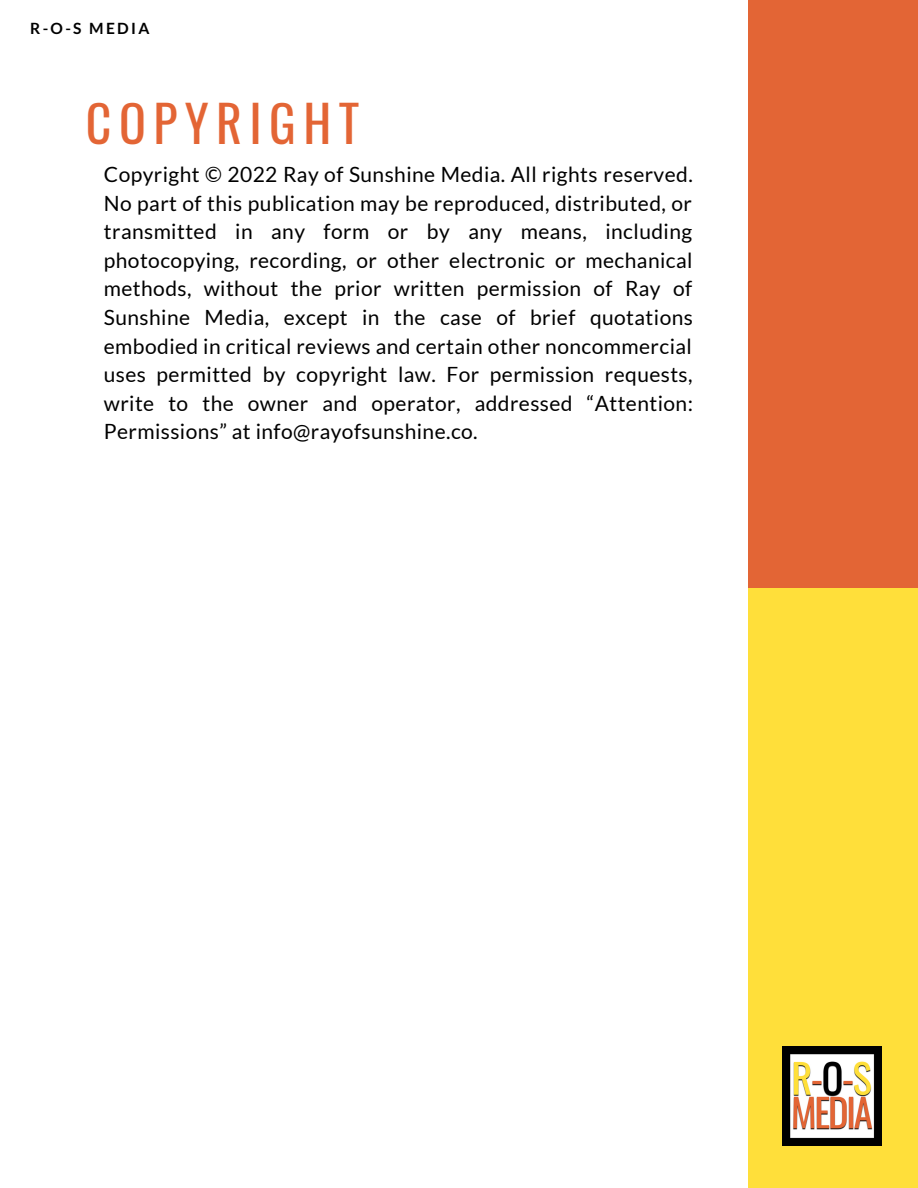
<style>
.page{position:relative;width:918px;height:1188px;background:#fff}
.page>*{position:absolute;margin:0;border:0;box-sizing:border-box;transform-origin:0 0}
.t1{font:49.8px "Oswald";letter-spacing:.15em;color:#e36535}
.t2{font:21px/28.7px "Lato";letter-spacing:.02em;color:#000;text-align:justify}
.t3{font:700 15.6px "Lato";letter-spacing:.15em;color:#000}
</style>
<div class="page">
<div style="left:749px;top:0;width:169px;height:592px;background:#e36535"></div>
<div style="left:749px;top:589px;width:169px;height:599px;background:#ffdf3a"></div>
<img style="left:782px;top:1047px;width:99px;height:99px">
<p class="t3" style="left:30px;top:19px;width:121px">R-O-S MEDIA</p>
<h1 class="t1" style="left:86px;top:85px;width:275px">COPYRIGHT</h1>
<p class="t2" style="left:104px;top:160px;width:591px">Copyright © 2022 Ray of Sunshine Media. All rights reserved.<br>No part of this publication may be reproduced, distributed, or transmitted in any form or by any means, including photocopying, recording, or other electronic or mechanical methods, without the prior written permission of Ray of Sunshine Media, except in the case of brief quotations embodied in critical reviews and certain other noncommercial uses permitted by copyright law. For permission requests, write to the owner and operator, addressed “Attention:<br>Permissions” at info@rayofsunshine.co.</p>
</div>
